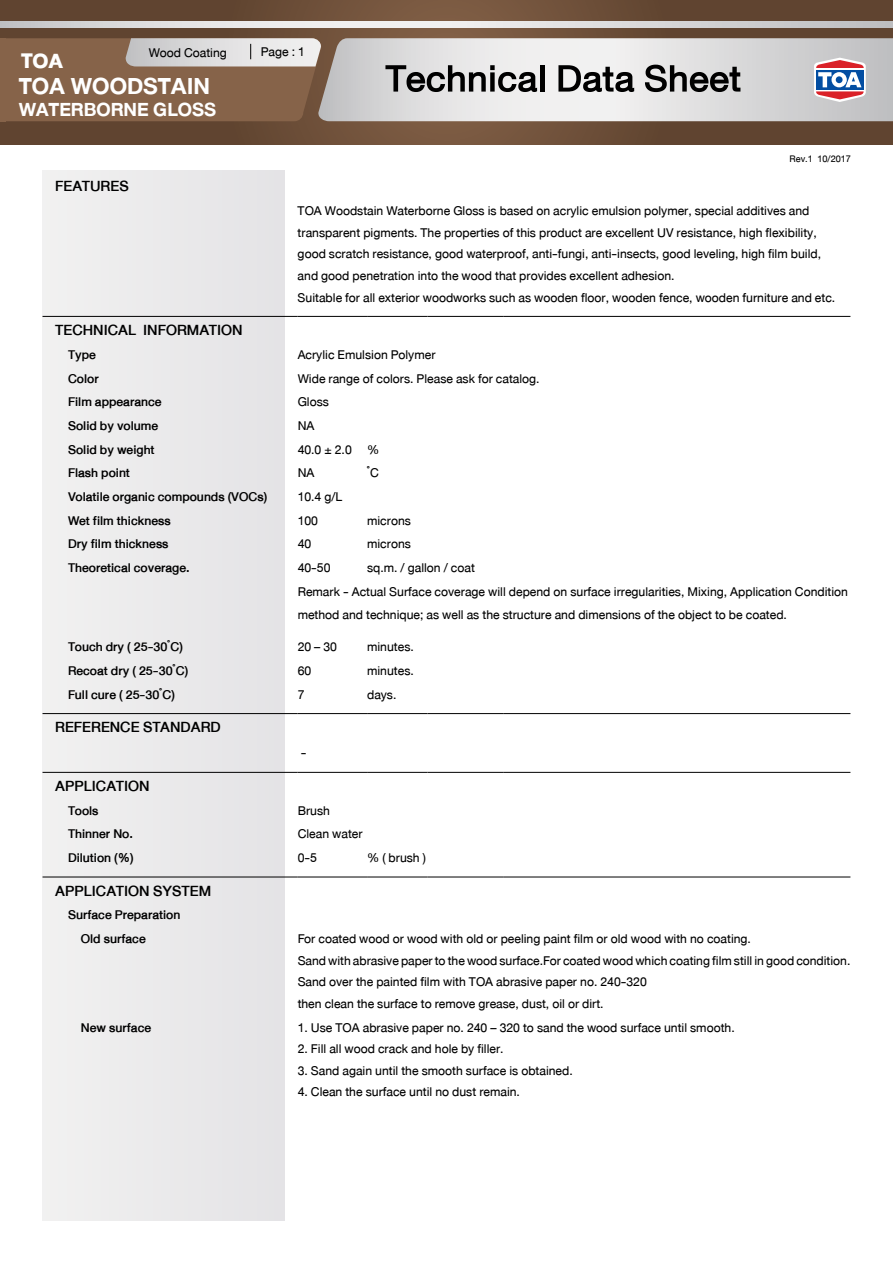
<style>
.page{position:relative;width:893px;height:1263px;background:#fff}
.page>*{position:absolute;margin:0;border:0;box-sizing:border-box;transform-origin:0 0}
.t1{font:500 54px "DB Helvethaica X";color:#000}
.t2{font:700 33px "DB Helvethaica X";color:#fff}
.t3{font:900 29.25px "DB Helvethaica X";color:#fff}
.t4{font:700 27px "DB Helvethaica X";color:#fff}
.t5{font:500 21px "DB Helvethaica X";color:#000}
.t6{font:18px/21.6px "DB Helvethaica X";color:#000}
.t7{font:500 18px/23.7px "DB Helvethaica X";color:#000}
.t8{font:13.5px "DB Helvethaica X";color:#000}
.s1{font-weight:400}
</style>
<div class="page">
<svg style="left:0;top:0;width:893px;height:144px;background:#6a4d39"></svg>
<svg style="left:322px;top:38px;width:571px;height:83px"></svg>
<svg style="left:814px;top:58px;width:52px;height:44px"></svg>
<svg style="left:0;top:22px;width:893px;height:6px"></svg>
<svg style="left:6px;top:38px;width:316px;height:83px;background:#977b67"></svg>
<div style="left:0;top:38px;width:6px;height:83px;background:#866349"></div>
<div style="left:43px;top:170px;width:241px;height:1050px;background:#eaeaeb"></div>
<hr style="left:43px;top:316px;width:255px;height:1px;background:#000">
<hr style="left:298px;top:316px;width:69px;height:1px;background:#000">
<hr style="left:367px;top:316px;width:61px;height:1px;background:#000">
<hr style="left:428px;top:316px;width:75px;height:1px;background:#000">
<hr style="left:503px;top:316px;width:347px;height:1px;background:#000">
<hr style="left:43px;top:713px;width:255px;height:1px;background:#000">
<hr style="left:298px;top:713px;width:69px;height:1px;background:#000">
<hr style="left:367px;top:713px;width:61px;height:1px;background:#000">
<hr style="left:428px;top:713px;width:75px;height:1px;background:#000">
<hr style="left:503px;top:713px;width:347px;height:1px;background:#000">
<hr style="left:43px;top:772px;width:255px;height:1px;background:#000">
<hr style="left:298px;top:772px;width:69px;height:1px;background:#000">
<hr style="left:367px;top:772px;width:61px;height:1px;background:#000">
<hr style="left:428px;top:772px;width:75px;height:1px;background:#000">
<hr style="left:503px;top:772px;width:347px;height:1px;background:#000">
<hr style="left:43px;top:877px;width:255px;height:1px;background:#000">
<hr style="left:298px;top:877px;width:69px;height:1px;background:#000">
<hr style="left:367px;top:877px;width:61px;height:1px;background:#000">
<hr style="left:428px;top:877px;width:75px;height:1px;background:#000">
<hr style="left:503px;top:877px;width:347px;height:1px;background:#000">
<h3 class="t3" style="left:21px;top:44px;width:43px">TOA</h3>
<p class="t6" style="left:149px;top:42px;width:80px">Wood Coating</p>
<h2 class="t2" style="left:19px;top:67px;width:193px">TOA WOODSTAIN</h2>
<h3 class="t4" style="left:19px;top:94px;width:199px">WATERBORNE GLOSS</h3>
<p class="t5" style="left:55px;top:175px;width:75px">FEATURES</p>
<p class="t6" style="left:261px;top:41px;width:46px">Page : 1</p>
<h1 class="t1" style="left:385px;top:48px;width:358px">Technical Data Sheet</h1>
<p class="t8" style="left:789px;top:151px;width:63px">Rev.1 10/2017</p>
<p class="t6" style="left:298px;top:200px;width:539px">TOA Woodstain Waterborne Gloss is based on acrylic emulsion polymer, special additives and transparent pigments. The properties of this product are excellent UV resistance, high flexibility, good scratch resistance, good waterproof, anti-fungi, anti-insects, good leveling, high film build, and good penetration into the wood that provides excellent adhesion.<br>Suitable for all exterior woodworks such as wooden floor, wooden fence, wooden furniture and etc.</p>
<p class="t5" style="left:55px;top:318px;width:189px">TECHNICAL INFORMATION</p>
<p class="t7" style="left:68px;top:343px;width:29px">Type</p>
<p class="t6" style="left:298px;top:344px;width:139px">Acrylic Emulsion Polymer</p>
<p class="t7" style="left:68px;top:366px;width:32px">Color</p>
<p class="t6" style="left:298px;top:367px;width:243px">Wide range of colors. Please ask for catalog.</p>
<p class="t7" style="left:68px;top:390px;width:95px">Film appearance</p>
<p class="t6" style="left:298px;top:391px;width:33px">Gloss</p>
<p class="t7" style="left:68px;top:414px;width:92px">Solid by volume</p>
<p class="t6" style="left:298px;top:415px;width:18px">NA</p>
<p class="t7" style="left:68px;top:437px;width:88px">Solid by weight</p>
<p class="t6" style="left:298px;top:438px;width:83px">40.0 ± 2.0 %</p>
<p class="t7" style="left:68px;top:461px;width:63px">Flash point</p>
<p class="t6" style="left:298px;top:462px;width:18px">NA</p>
<p class="t6" style="left:370px;top:462px;width:10px">ํC</p>
<p class="t7" style="left:68px;top:485px;width:201px">Volatile organic compounds (VOCs)</p>
<p class="t6" style="left:298px;top:486px;width:46px">10.4 g/L</p>
<p class="t7" style="left:68px;top:508px;width:104px">Wet film thickness</p>
<p class="t6" style="left:298px;top:509px;width:22px">100</p>
<p class="t6" style="left:367px;top:509px;width:45px">microns</p>
<p class="t7" style="left:68px;top:532px;width:102px">Dry film thickness</p>
<p class="t6" style="left:298px;top:533px;width:15px">40</p>
<p class="t6" style="left:367px;top:533px;width:45px">microns</p>
<p class="t7" style="left:68px;top:556px;width:123px">Theoretical coverage.</p>
<p class="t6" style="left:298px;top:557px;width:34px">40-50</p>
<p class="t6" style="left:298px;top:556px;width:552px;line-height:23.7px;text-indent:69px">sq.m. / gallon / coat<br>Remark - Actual Surface coverage will depend on surface irregularities, Mixing, Application Condition method and technique; as well as the structure and dimensions of the object to be coated.</p>
<p class="t7" style="left:68px;top:635px;width:116px">Touch dry ( 25-30 <span class="s1">ํ</span>C)</p>
<p class="t6" style="left:298px;top:636px;width:41px">20 – 30</p>
<p class="t6" style="left:367px;top:636px;width:48px">minutes.</p>
<p class="t7" style="left:68px;top:659px;width:122px">Recoat dry ( 25-30 <span class="s1">ํ</span>C)</p>
<p class="t6" style="left:298px;top:660px;width:15px">60</p>
<p class="t6" style="left:367px;top:660px;width:48px">minutes.</p>
<p class="t7" style="left:68px;top:683px;width:108px">Full cure ( 25-30 <span class="s1">ํ</span>C)</p>
<p class="t6" style="left:298px;top:684px;width:8px">7</p>
<p class="t6" style="left:367px;top:684px;width:31px">days.</p>
<p class="t5" style="left:55px;top:715px;width:167px">REFERENCE STANDARD</p>
<p class="t6" style="left:301px;top:742px;width:7px">-</p>
<p class="t5" style="left:55px;top:774px;width:96px">APPLICATION</p>
<p class="t7" style="left:68px;top:799px;width:32px">Tools</p>
<p class="t6" style="left:298px;top:800px;width:34px">Brush</p>
<p class="t7" style="left:68px;top:822px;width:67px">Thinner No.</p>
<p class="t6" style="left:298px;top:823px;width:66px">Clean water</p>
<p class="t7" style="left:68px;top:846px;width:67px">Dilution (%)</p>
<p class="t6" style="left:298px;top:847px;width:21px">0-5</p>
<p class="t6" style="left:367px;top:847px;width:60px">% ( brush )</p>
<p class="t5" style="left:55px;top:879px;width:157px">APPLICATION SYSTEM</p>
<p class="t7" style="left:81px;top:903px;width:101px;text-indent:-13px">Surface Preparation<br>Old surface</p>
<p class="t6" style="left:298px;top:928px;width:554px">For coated wood or wood with old or peeling paint film or old wood with no coating.<br>Sand with abrasive paper to the wood surface.For coated wood which coating film still in good condition.<br>Sand over the painted film with TOA abrasive paper no. 240-320<br>then clean the surface to remove grease, dust, oil or dirt.</p>
<p class="t7" style="left:81px;top:1015px;width:72px">New surface</p>
<p class="t6" style="left:298px;top:1016px;width:439px">1. Use TOA abrasive paper no. 240 – 320 to sand the wood surface until smooth.</p>
<p class="t6" style="left:298px;top:1038px;width:207px">2. Fill all wood crack and hole by filler.</p>
<p class="t6" style="left:298px;top:1060px;width:277px">3. Sand again until the smooth surface is obtained.</p>
<p class="t6" style="left:298px;top:1081px;width:224px">4. Clean the surface until no dust remain.</p>
</div>
